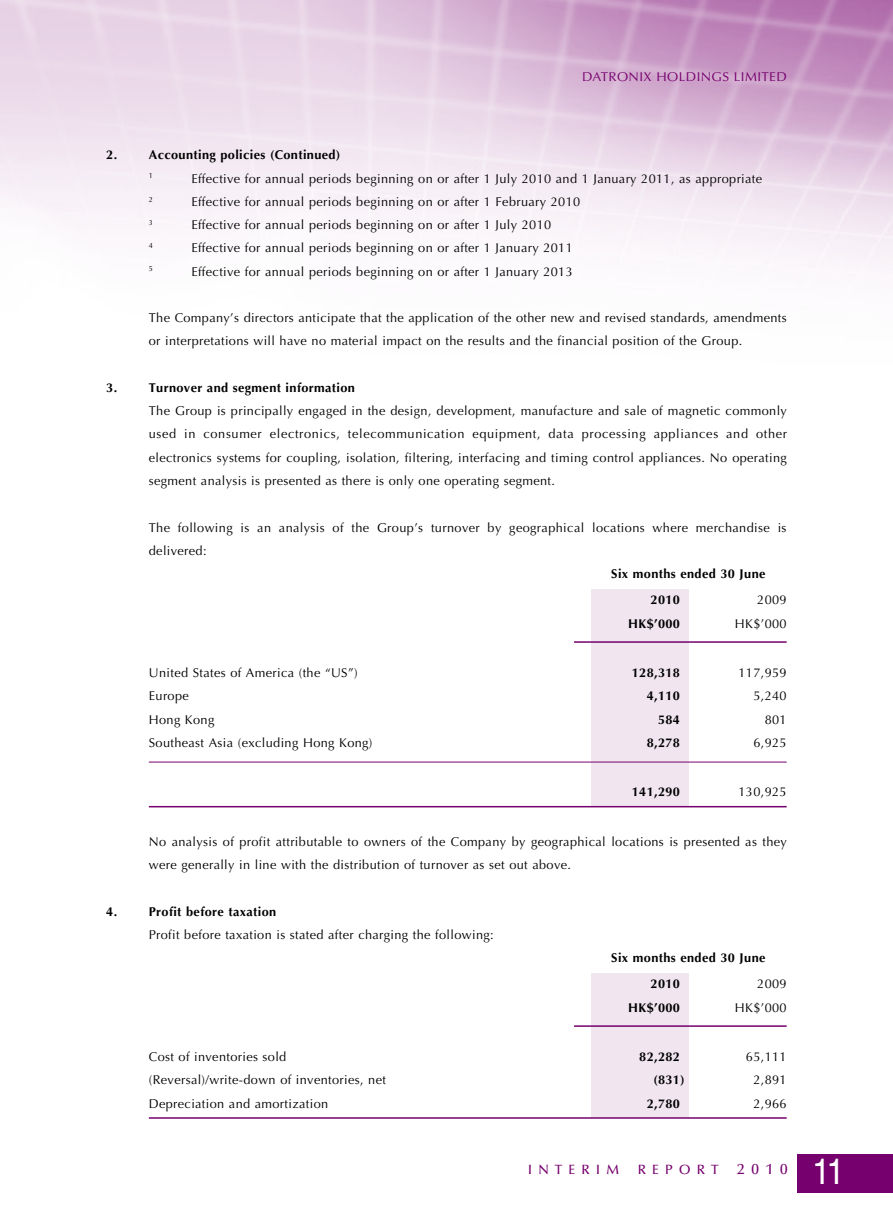
<style>
.page{position:relative;width:893px;height:1212px;background:#fff}
.page>*{position:absolute;margin:0;border:0;box-sizing:border-box;transform-origin:0 0}
.t1{font:36px "Helvetica LT Std";color:#fff;scale:.9 1}
.t2{font:500 13.5px "Optima LT Std";letter-spacing:.455em;color:#76006d}
.t3{font:12.75px/23.2px "Optima LT Std";letter-spacing:.03em;color:#000}
.t4{font:700 12.75px/26.2px "Optima LT Std";letter-spacing:.03em;color:#000}
.t5{font:12.75px "Optima LT Std";letter-spacing:.03em;color:#76006d;scale:1.05 1}
.t6{font:7.5px "Optima LT Std";color:#000}
.s1{font-size:15px}
</style>
<div class="page">
<img style="left:0;top:0;width:893px;height:1193px">
<div style="left:798px;top:1154px;width:95px;height:39px;background:#76006d"></div>
<div style="left:591px;top:589px;width:98px;height:218px;background:#f1e6f0"></div>
<hr style="left:574px;top:641px;width:213px;height:2px;background:#76006d">
<hr style="left:149px;top:762px;width:638px;height:1px;background:#76006d">
<hr style="left:149px;top:806px;width:638px;height:1px;background:#76006d">
<div style="left:591px;top:973px;width:98px;height:145px;background:#f1e6f0"></div>
<hr style="left:574px;top:1025px;width:213px;height:2px;background:#76006d">
<hr style="left:149px;top:1117px;width:638px;height:2px;background:#76006d">
<p class="t5" style="left:582px;top:69px;width:196px">DATRONIX HOLDINGS LIMITED</p>
<p class="t4" style="left:106px;top:142px;width:12px">2.</p>
<p class="t4" style="left:149px;top:142px;width:193px">Accounting policies (Continued)</p>
<p class="t6" style="left:149px;top:172px;width:6px">1</p>
<p class="t3" style="left:191px;top:167px;width:572px">Effective for annual periods beginning on or after 1 July 2010 and 1 January 2011, as appropriate</p>
<p class="t6" style="left:149px;top:195px;width:6px">2</p>
<p class="t3" style="left:191px;top:190px;width:390px">Effective for annual periods beginning on or after 1 February 2010</p>
<p class="t6" style="left:149px;top:218px;width:6px">3</p>
<p class="t3" style="left:191px;top:213px;width:361px">Effective for annual periods beginning on or after 1 July 2010</p>
<p class="t6" style="left:149px;top:241px;width:6px">4</p>
<p class="t3" style="left:191px;top:237px;width:383px">Effective for annual periods beginning on or after 1 January 2011</p>
<p class="t6" style="left:149px;top:265px;width:6px">5</p>
<p class="t3" style="left:191px;top:260px;width:383px">Effective for annual periods beginning on or after 1 January 2013</p>
<p class="t3" style="left:149px;top:306px;width:639px">The Company’s directors anticipate that the application of the other new and revised standards, amendments or interpretations will have no material impact on the results and the financial position of the Group.</p>
<p class="t4" style="left:106px;top:375px;width:12px">3.</p>
<p class="t4" style="left:149px;top:375px;width:208px">Turnover and segment information</p>
<p class="t3" style="left:149px;top:399px;width:640px;text-align:justify">The Group is principally engaged in the design, development, manufacture and sale of magnetic commonly used in consumer electronics, telecommunication equipment, data processing appliances and other electronics systems for coupling, isolation, filtering, interfacing and timing control appliances. No operating segment analysis is presented as there is only one operating segment.</p>
<p class="t3" style="left:149px;top:516px;width:639px">The following is an analysis of the Group’s turnover by geographical locations where merchandise is delivered:</p>
<p class="t4" style="left:651px;top:561px;width:116px;text-indent:-39px">Six months ended 30 June<br>2010</p>
<p class="t3" style="left:757px;top:588px;width:31px">2009</p>
<p class="t4" style="left:628px;top:610px;width:53px">HK$’000</p>
<p class="t3" style="left:735px;top:612px;width:53px">HK$’000</p>
<p class="t3" style="left:149px;top:661px;width:210px">United States of America (the “US”)</p>
<p class="t4" style="left:632px;top:660px;width:50px">128,318</p>
<p class="t3" style="left:738px;top:661px;width:50px">117,959</p>
<p class="t3" style="left:149px;top:684px;width:42px">Europe</p>
<p class="t4" style="left:647px;top:683px;width:35px">4,110</p>
<p class="t3" style="left:753px;top:684px;width:35px">5,240</p>
<p class="t3" style="left:149px;top:708px;width:67px">Hong Kong</p>
<p class="t4" style="left:658px;top:706px;width:23px">584</p>
<p class="t3" style="left:765px;top:708px;width:23px">801</p>
<p class="t3" style="left:149px;top:731px;width:225px">Southeast Asia (excluding Hong Kong)</p>
<p class="t4" style="left:647px;top:729px;width:35px">8,278</p>
<p class="t3" style="left:753px;top:731px;width:35px">6,925</p>
<p class="t4" style="left:632px;top:779px;width:50px">141,290</p>
<p class="t3" style="left:738px;top:780px;width:50px">130,925</p>
<p class="t3" style="left:149px;top:830px;width:640px">No analysis of profit attributable to owners of the Company by geographical locations is presented as they were generally in line with the distribution of turnover as set out above.</p>
<p class="t4" style="left:106px;top:898px;width:12px">4.</p>
<p class="t4" style="left:149px;top:898px;width:129px">Profit before taxation</p>
<p class="t3" style="left:149px;top:923px;width:346px">Profit before taxation is stated after charging the following:</p>
<p class="t4" style="left:651px;top:945px;width:116px;text-indent:-39px">Six months ended 30 June<br>2010</p>
<p class="t3" style="left:757px;top:972px;width:31px">2009</p>
<p class="t4" style="left:628px;top:994px;width:53px">HK$’000</p>
<p class="t3" style="left:735px;top:996px;width:53px">HK$’000</p>
<p class="t3" style="left:149px;top:1045px;width:139px">Cost of inventories sold</p>
<p class="t4" style="left:639px;top:1044px;width:42px">82,282</p>
<p class="t3" style="left:746px;top:1045px;width:42px">65,111</p>
<p class="t3" style="left:149px;top:1068px;width:239px">(Reversal)/write-down of inventories, net</p>
<p class="t4" style="left:653px;top:1067px;width:33px">(831)</p>
<p class="t3" style="left:753px;top:1068px;width:35px">2,891</p>
<p class="t3" style="left:149px;top:1092px;width:181px">Depreciation and amortization</p>
<p class="t4" style="left:647px;top:1090px;width:35px">2,780</p>
<p class="t3" style="left:753px;top:1092px;width:35px">2,966</p>
<p class="t2" style="left:528px;top:1162px;width:93px">INTERIM</p>
<p class="t2" style="left:638px;top:1162px;width:151px">REPORT <span class="s1">2010</span></p>
<h1 class="t1" style="left:812px;top:1151px;width:37px">11</h1>
</div>
